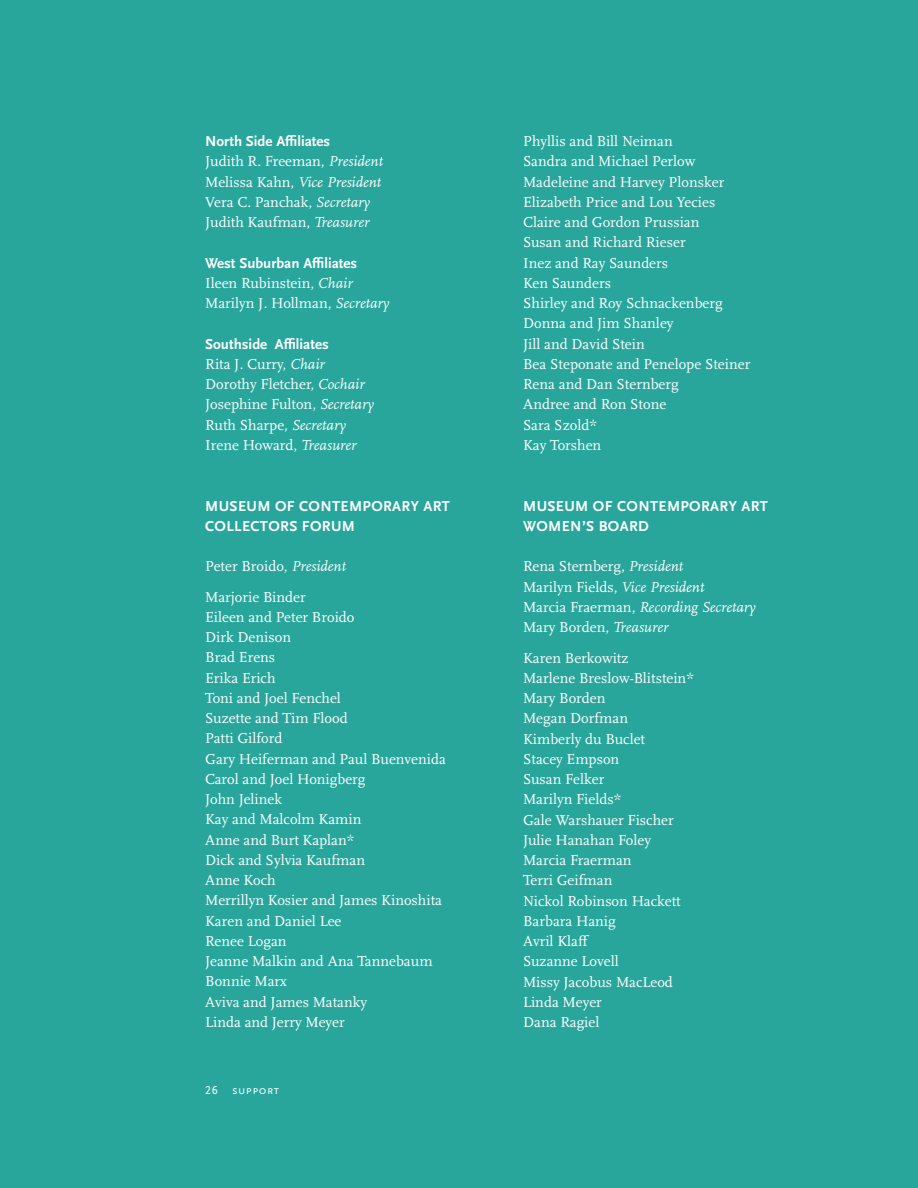
<style>
.page{position:relative;width:918px;height:1188px;background:#29a69c}
.page>*{position:absolute;margin:0;border:0;box-sizing:border-box;transform-origin:0 0}
.t1{font:15px/20.2px "Scala";color:#fff}
.t2{font:700 15px "Scala Sans";letter-spacing:.025em;color:#fff}
.t3{font:700 15px "Scala Sans";color:#fff}
.t4{font:12px "Scala Sans Caps";letter-spacing:.04em;color:#fff}
.s1{font-style:italic}
</style>
<div class="page">
<p class="t3" style="left:205px;top:133px;width:127px">N ORTH SIDE AªLIATES</p>
<p class="t1" style="left:205px;top:152px;width:179px">Judith R. Freeman, <span class="s1">President<br></span>Melissa Kahn, <span class="s1">Vice President<br></span>Vera C. Panchak, <span class="s1">Secretary<br></span>Judith Kaufman, <span class="s1">Treasurer</span></p>
<p class="t3" style="left:205px;top:255px;width:154px">WEST SUBURBAN AªLIATES</p>
<p class="t1" style="left:205px;top:273px;width:186px">Ileen Rubinstein, <span class="s1">Chair<br></span>Marilyn J. Hollman, <span class="s1">Secretary</span></p>
<p class="t3" style="left:205px;top:336px;width:125px">SOUTHSIDE AªLIATES</p>
<p class="t1" style="left:205px;top:354px;width:170px">Rita J. Curry, <span class="s1">Chair<br></span>Dorothy Fletcher, <span class="s1">Cochair<br></span>Josephine Fulton, <span class="s1">Secretary<br></span>Ruth Sharpe, <span class="s1">Secretary<br></span>Irene Howard, <span class="s1">Treasurer</span></p>
<p class="t2" style="left:205px;top:498px;width:138px">MUSEUM OF CONTEMP</p>
<p class="t2" style="left:371px;top:498px;width:77px">ORARY ART</p>
<p class="t2" style="left:205px;top:518px;width:149px">COLLECTORS FORUM</p>
<p class="t1" style="left:205px;top:552px;width:142px;line-height:30.3px">Peter Broido, <span class="s1">President<br></span>Marjorie Binder</p>
<p class="t1" style="left:205px;top:607px;width:242px">Eileen and Peter Broido<br>Dirk Denison<br>Brad Erens<br>Erika Erich<br>Toni and Joel Fenchel<br>Suzette and Tim Flood<br>Patti Gilford<br>Gary Heiferman and Paul Buenvenida<br>Carol and Joel Honigberg<br>John Jelinek<br>Kay and Malcolm Kamin<br>Anne and Burt Kaplan*<br>Dick and Sylvia Kaufman<br>Anne Koch<br>Merrillyn Kosier and James Kinoshita<br>Karen and Daniel Lee<br>Renee Logan<br>Jeanne Malkin and Ana Tannebaum<br>Bonnie Marx<br>Aviva and James Matanky<br>Linda and Jerry Meyer</p>
<p class="t4" style="left:205px;top:1084px;width:75px">26 support</p>
<p class="t1" style="left:523px;top:131px;width:229px">Phyllis and Bill Neiman<br>Sandra and Michael Perlow<br>Madeleine and Harvey Plonsker<br>Elizabeth Price and Lou Yecies<br>Claire and Gordon Prussian<br>Susan and Richard Rieser<br>Inez and Ray Saunders<br>Ken Saunders<br>Shirley and Roy Schnackenberg<br>Donna and Jim Shanley<br>Jill and David Stein<br>Bea Steponate and Penelope Steiner<br>Rena and Dan Sternberg<br>Andree and Ron Stone<br>Sara Szold*<br>Kay Torshen</p>
<p class="t2" style="left:523px;top:498px;width:138px">MUSEUM OF CONTEMP</p>
<p class="t2" style="left:689px;top:498px;width:77px">ORARY ART</p>
<p class="t2" style="left:523px;top:518px;width:125px">WOME N’S BOARD</p>
<p class="t1" style="left:523px;top:557px;width:234px">Rena Sternberg, <span class="s1">President<br></span>Marilyn Fields, <span class="s1">Vice President<br></span>Marcia Fraerman, <span class="s1">Recording Secretary<br></span>Mary Borden, <span class="s1">Treasurer</span></p>
<p class="t1" style="left:523px;top:648px;width:172px">Karen Berkowitz<br>Marlene Breslow-Blitstein*<br>Mary Borden<br>Megan Dorfman<br>Kimberly du Buclet<br>Stacey Empson<br>Susan Felker<br>Marilyn Fields*<br>Gale Warshauer Fischer<br>Julie Hanahan Foley<br>Marcia Fraerman<br>Terri Geifman<br>Nickol Robinson Hackett<br>Barbara Hanig<br>Avril Kla¤<br>Suzanne Lovell<br>Missy Jacobus MacLeod<br>Linda Meyer<br>Dana Ragiel</p>
</div>
